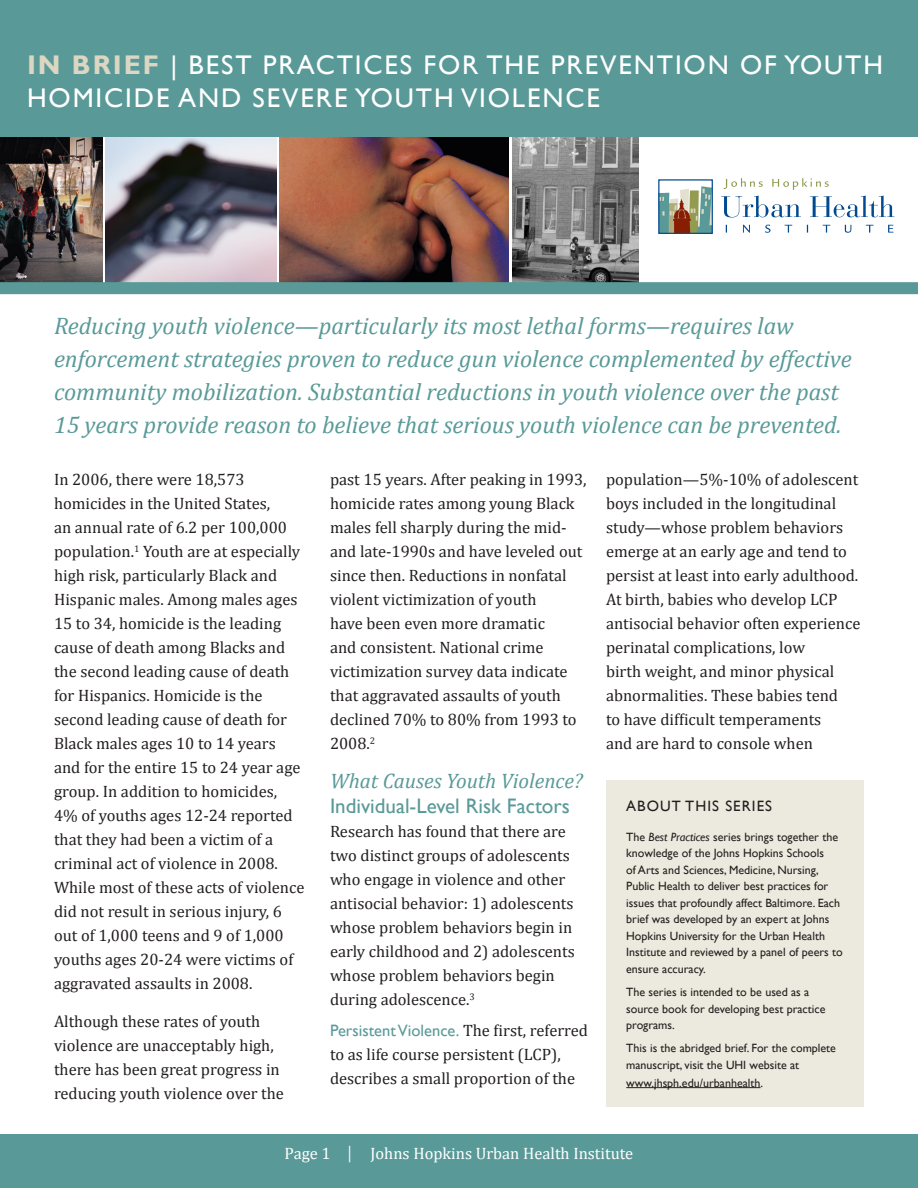
<style>
.page{position:relative;width:918px;height:1188px;background:#fff}
.page>*{position:absolute;margin:0;border:0;box-sizing:border-box;transform-origin:0 0}
.t1{font:27px/32.4px "Gill Sans";letter-spacing:.07em;color:#fff}
.t2{font:italic 24px/33px "Cambria";color:#599a98}
.t3{font:21px "Gill Sans";color:#599a98}
.t4{font:italic 21px "Cambria";color:#599a98}
.t5{font:16.5px/24px "Cambria";color:#231f20}
.t6{font:16.5px "Cambria";color:#fff}
.t7{font:15px "Gill Sans";letter-spacing:.07em;color:#231f20}
.t8{font:12px/16.5px "Gill Sans";color:#231f20}
.s1{font-weight:700;color:#dcd6c2}
.s2{font-family:"Gill Sans";color:#599a98}
.s3{font-style:italic}
</style>
<div class="page">
<img style="left:280px;top:136px;width:229px;height:146px">
<img style="left:0;top:136px;width:103px;height:146px">
<img style="left:106px;top:136px;width:171px;height:146px">
<img style="left:512px;top:136px;width:126px;height:146px">
<div style="left:0;top:0;width:918px;height:136px;background:#599a98"></div>
<div style="left:0;top:282px;width:918px;height:12px;background:#599a98"></div>
<div style="left:606px;top:780px;width:258px;height:327px;background:#eceade"></div>
<hr style="left:626px;top:1087px;width:135px;height:1px;background:#231f20">
<div style="left:0;top:1135px;width:918px;height:53px;background:#599a98"></div>
<svg style="left:660px;top:186px;width:51px;height:46px;background:#9ea28e"></svg>
<div style="left:658px;top:179px;width:55px;height:55px;border:1px solid #014990"></div>
<svg style="left:721px;top:178px;width:173px;height:39px"></svg>
<svg style="left:726px;top:225px;width:167px;height:8px"></svg>
<p class="t1" style="left:27px;top:50px;width:858px"><span class="s1">IN BRIEF</span> | BEST PRACTICES FOR THE PREVENTION OF YOUTH<br>HOMICIDE AND SEVERE YOUTH VIOLENCE</p>
<p class="t2" style="left:54px;top:308px;width:799px">Reducing youth violence—particularly its most lethal forms—requires law enforcement strategies proven to reduce gun violence complemented by effective community mobilization. Substantial reductions in youth violence over the past 15 years provide reason to believe that serious youth violence can be prevented.</p>
<p class="t5" style="left:54px;top:468px;width:252px">In 2006, there were 18,573 homicides in the United States,<br>an annual rate of 6.2 per 100,000 population.<sup>1</sup> Youth are at especially high risk, particularly Black and<br>Hispanic males. Among males ages<br>15 to 34, homicide is the leading cause of death among Blacks and the second leading cause of death for Hispanics. Homicide is the second leading cause of death for<br>Black males ages 10 to 14 years and for the entire 15 to 24 year age group. In addition to homicides,<br>4% of youths ages 12-24 reported that they had been a victim of a criminal act of violence in 2008.<br>While most of these acts of violence did not result in serious injury, 6 out of 1,000 teens and 9 of 1,000 youths ages 20-24 were victims of aggravated assaults in 2008.</p>
<p class="t5" style="left:54px;top:1009px;width:232px">Although these rates of youth violence are unacceptably high, there has been great progress in reducing youth violence over the</p>
<p class="t5" style="left:330px;top:468px;width:258px">past 15 years. After peaking in 1993, homicide rates among young Black males fell sharply during the mid&shy;and late-1990s and have leveled out since then. Reductions in nonfatal violent victimization of youth<br>have been even more dramatic<br>and consistent. National crime victimization survey data indicate that aggravated assaults of youth declined 70% to 80% from 1993 to<br>2008.<sup>2</sup></p>
<p class="t4" style="left:330px;top:768px;width:254px">What Causes Youth Violence?</p>
<p class="t3" style="left:330px;top:794px;width:241px">Individual-Level Risk Factors</p>
<p class="t5" style="left:330px;top:820px;width:246px">Research has found that there are two distinct groups of adolescents who engage in violence and other antisocial behavior: 1) adolescents whose problem behaviors begin in early childhood and 2) adolescents whose problem behaviors begin during adolescence.<sup>3</sup></p>
<p class="t5" style="left:330px;top:1018px;width:259px"><span class="s2">Persistent Violence.</span> The first, referred to as life course persistent (LCP), describes a small proportion of the</p>
<p class="t5" style="left:606px;top:468px;width:256px">population—5%-10% of adolescent boys included in the longitudinal study—whose problem behaviors emerge at an early age and tend to persist at least into early adulthood.<br>At birth, babies who develop LCP antisocial behavior often experience perinatal complications, low<br>birth weight, and minor physical abnormalities. These babies tend<br>to have difficult temperaments<br>and are hard to console when</p>
<p class="t7" style="left:626px;top:797px;width:147px">ABOUT THIS SERIES</p>
<p class="t8" style="left:626px;top:829px;width:218px">The <span class="s3">Best Practices</span> series brings together the knowledge of the Johns Hopkins Schools<br>of Arts and Sciences, Medicine, Nursing, Public Health to deliver best practices for issues that profoundly affect Baltimore. Each brief was developed by an expert at Johns Hopkins University for the Urban Health Institute and reviewed by a panel of peers to ensure accuracy.</p>
<p class="t8" style="left:626px;top:984px;width:201px">The series is intended to be used as a source book for developing best practice programs.</p>
<p class="t8" style="left:626px;top:1040px;width:211px">This is the abridged brief. For the complete manuscript, visit the UHI website at</p>
<p class="t8" style="left:626px;top:1075px;width:138px">www.jhsph.edu/urbanhealth.</p>
<p class="t6" style="left:285px;top:1144px;width:48px">Page 1</p>
<p class="t6" style="left:370px;top:1144px;width:264px">Johns Hopkins Urban Health Institute</p>
</div>
